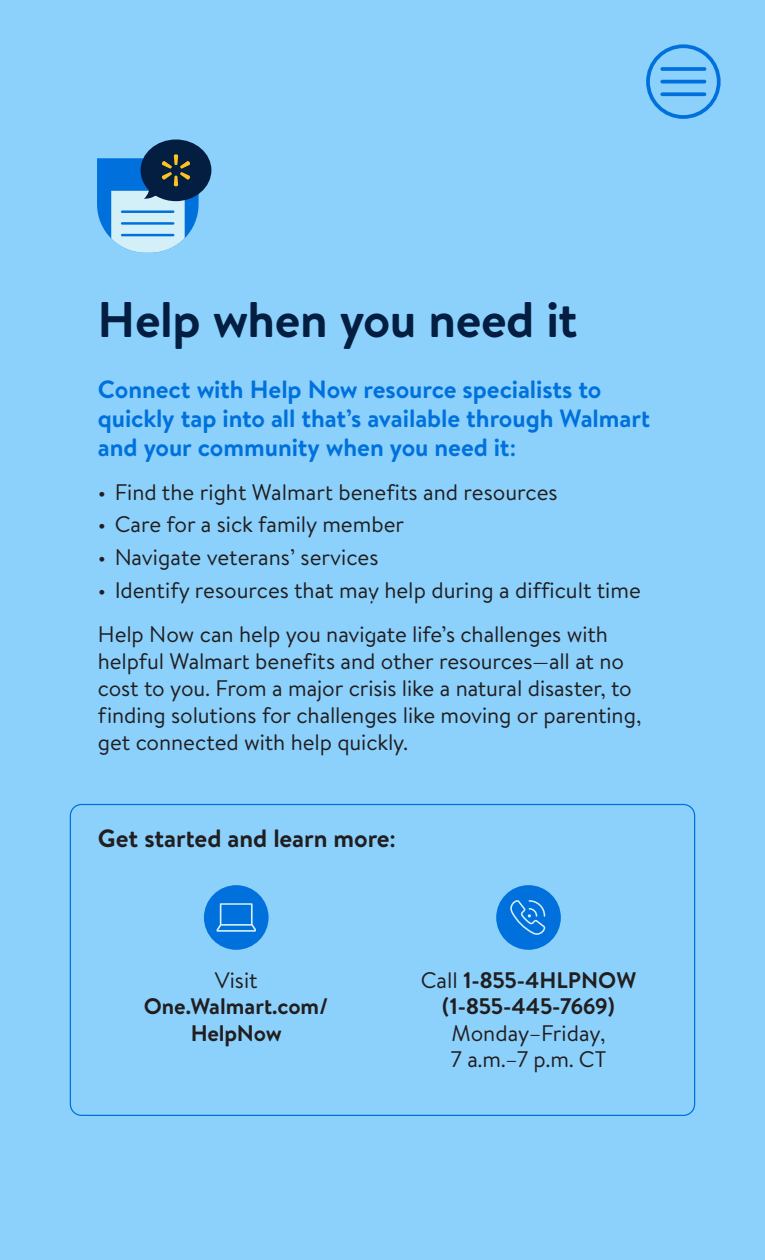
<style>
.page{position:relative;width:765px;height:1260px;background:#8cd1fc}
.page>*{position:absolute;margin:0;border:0;box-sizing:border-box;transform-origin:0 0}
.t1{font:700 50px "Bogle";letter-spacing:-.01em;color:#041e42}
.t2{font:700 25px/28.8px "Bogle";letter-spacing:-.005em;color:#0071dc}
.t3{font:700 25px "Bogle";letter-spacing:-.005em;color:#211e1f}
.t4{font:22.5px/27px "Bogle";letter-spacing:-.005em;color:#211e1f}
.t5{font:700 22.5px/26.2px "Bogle";color:#211e1f;text-align:center}
.s1{font-weight:400}
</style>
<div class="page">
<svg style="left:97px;top:139px;width:114px;height:114px"></svg>
<div style="left:646px;top:44px;width:75px;height:75px;border:4px solid #0071dc;border-radius:50%"></div>
<hr style="left:662px;top:67px;width:43px;height:4px;background:#0776dd">
<hr style="left:662px;top:80px;width:43px;height:3px;background:#0071dc">
<svg style="left:662px;top:92px;width:43px;height:4px"></svg>
<div style="left:204px;top:885px;width:65px;height:65px;background:#0071dc;border-radius:50%"></div>
<svg style="left:216px;top:903px;width:40px;height:29px"></svg>
<div style="left:496px;top:885px;width:65px;height:65px;background:#0071dc;border-radius:50%"></div>
<svg style="left:510px;top:900px;width:35px;height:35px"></svg>
<h1 class="t1" style="left:98px;top:285px;width:482px">Help when you need it</h1>
<p class="t2" style="left:98px;top:375px;width:554px">Connect with Help Now resource specialists to quickly tap into all that’s available through Walmart and your community when you need it:</p>
<p class="t4" style="left:98px;top:478px;width:461px">• Find the right Walmart benefits and resources</p>
<p class="t4" style="left:98px;top:510px;width:308px">• Care for a sick family member</p>
<p class="t4" style="left:98px;top:543px;width:282px">• Navigate veterans’ services</p>
<p class="t4" style="left:98px;top:567px;width:545px;line-height:43.9px">• Identify resources that may help during a difficult time<br>Help Now can help you navigate life’s challenges with</p>
<p class="t4" style="left:98px;top:647px;width:545px">helpful Walmart benefits and other resources—all at no cost to you. From a major crisis like a natural disaster, to finding solutions for challenges like moving or parenting, get connected with help quickly.</p>
<p class="t3" style="left:98px;top:821px;width:300px">Get started and learn more:</p>
<p class="t4" style="left:215px;top:966px;width:44px">Visit</p>
<p class="t5" style="left:144px;top:993px;width:186px">One.Walmart.com/<br>HelpNow</p>
<p class="t5" style="left:421px;top:967px;width:217px"><span class="s1">Call</span> 1-855-4HLPNOW (1-855-445-7669)</p>
<p class="t4" style="left:451px;top:1019px;width:157px;line-height:26.2px">Monday–Friday,<br>7 a.m.–7 p.m. CT</p>
</div>
